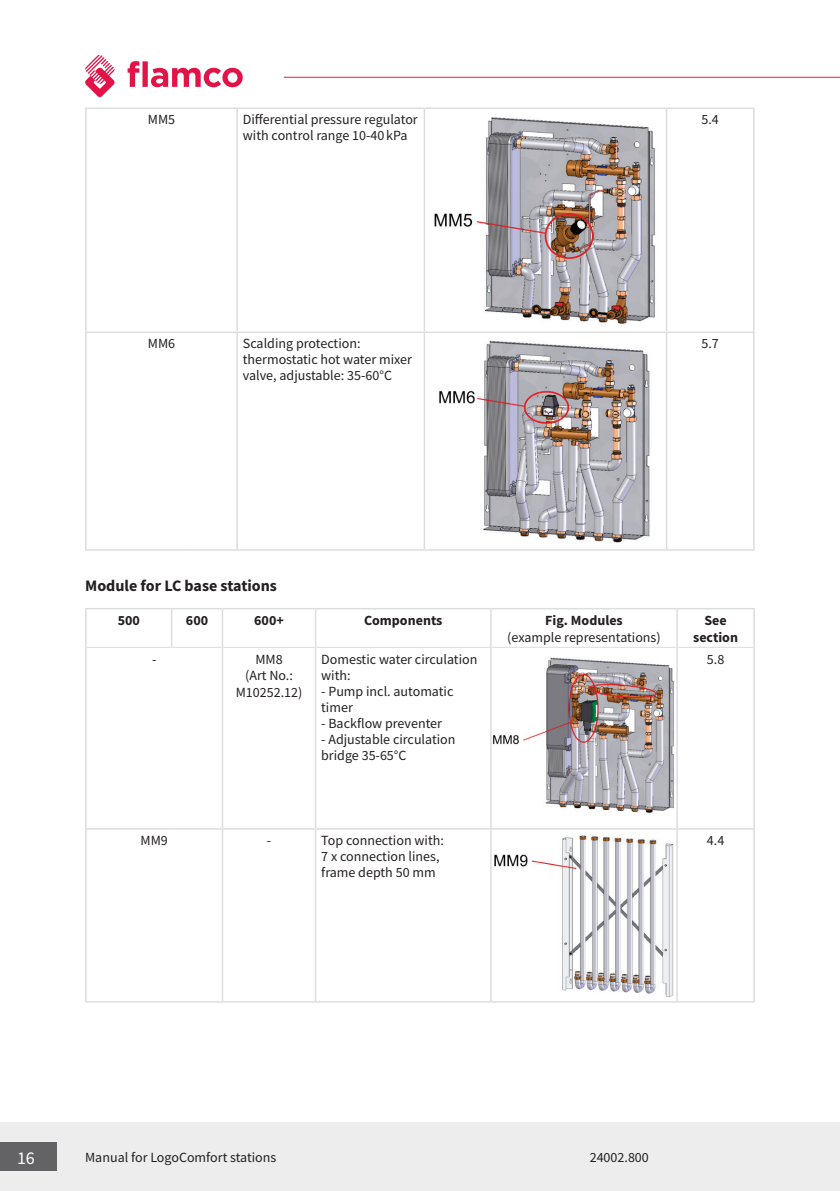
<style>
.page{position:relative;width:840px;height:1191px;background:#fff}
.page>*{position:absolute;margin:0;border:0;box-sizing:border-box;transform-origin:0 0}
.t1{font:18px "Source Sans Pro";color:#fff}
.t2{font:700 16px "Source Sans Pro";color:#231f20}
.t3{font:14px/16px "Source Sans Pro";color:#231f20}
.t4{font:700 14px/16.8px "Source Sans Pro";color:#231f20;text-align:center}
</style>
<div class="page">
<hr style="left:283px;top:77px;width:556px;height:1px;background:#ee1d23">
<svg style="left:127px;top:61px;width:115px;height:26px"></svg>
<svg style="left:85px;top:55px;width:30px;height:42px"></svg>
<div style="left:0;top:1123px;width:839px;height:68px;background:#ededee"></div>
<div style="left:0;top:1142px;width:57px;height:29px;background:#636366"></div>
<hr style="left:85px;top:107px;width:55px;height:2px;background:#dcdddf">
<hr style="left:85px;top:109px;width:2px;height:222px;background:#dcdddf">
<hr style="left:140px;top:107px;width:50px;height:2px;background:#dcdddf">
<hr style="left:190px;top:107px;width:47px;height:2px;background:#dcdddf">
<hr style="left:237px;top:107px;width:187px;height:2px;background:#dcdddf">
<hr style="left:236px;top:109px;width:2px;height:222px;background:#dcdddf">
<hr style="left:424px;top:107px;width:242px;height:2px;background:#dcdddf">
<hr style="left:423px;top:109px;width:2px;height:222px;background:#dcdddf">
<hr style="left:666px;top:107px;width:88px;height:2px;background:#dcdddf">
<hr style="left:665px;top:109px;width:2px;height:222px;background:#dcdddf">
<hr style="left:752px;top:109px;width:2px;height:222px;background:#dcdddf">
<hr style="left:85px;top:331px;width:55px;height:2px;background:#dcdddf">
<hr style="left:85px;top:333px;width:2px;height:216px;background:#dcdddf">
<hr style="left:140px;top:331px;width:50px;height:2px;background:#dcdddf">
<hr style="left:190px;top:331px;width:47px;height:2px;background:#dcdddf">
<hr style="left:237px;top:331px;width:187px;height:2px;background:#dcdddf">
<hr style="left:236px;top:333px;width:2px;height:216px;background:#dcdddf">
<hr style="left:424px;top:331px;width:242px;height:2px;background:#dcdddf">
<hr style="left:423px;top:333px;width:2px;height:216px;background:#dcdddf">
<hr style="left:666px;top:331px;width:88px;height:2px;background:#dcdddf">
<hr style="left:665px;top:333px;width:2px;height:216px;background:#dcdddf">
<hr style="left:752px;top:333px;width:2px;height:216px;background:#dcdddf">
<hr style="left:85px;top:549px;width:55px;height:2px;background:#dcdddf">
<hr style="left:140px;top:549px;width:50px;height:2px;background:#dcdddf">
<hr style="left:190px;top:549px;width:47px;height:2px;background:#dcdddf">
<hr style="left:237px;top:549px;width:187px;height:2px;background:#dcdddf">
<hr style="left:424px;top:549px;width:242px;height:2px;background:#dcdddf">
<hr style="left:666px;top:549px;width:88px;height:2px;background:#dcdddf">
<img style="left:434px;top:117px;width:221px;height:207px">
<img style="left:439px;top:340px;width:211px;height:203px">
<hr style="left:85px;top:608px;width:86px;height:1px;background:#dcdddf">
<hr style="left:85px;top:609px;width:2px;height:38px;background:#dcdddf">
<hr style="left:171px;top:608px;width:51px;height:1px;background:#dcdddf">
<hr style="left:171px;top:609px;width:1px;height:38px;background:#dcdddf">
<hr style="left:222px;top:608px;width:93px;height:1px;background:#dcdddf">
<hr style="left:221px;top:609px;width:2px;height:38px;background:#dcdddf">
<hr style="left:87px;top:647px;width:84px;height:1px;background:#dcdddf">
<hr style="left:171px;top:647px;width:51px;height:1px;background:#dcdddf">
<hr style="left:222px;top:647px;width:92px;height:1px;background:#dcdddf">
<hr style="left:316px;top:647px;width:174px;height:1px;background:#dcdddf">
<hr style="left:491px;top:647px;width:185px;height:1px;background:#dcdddf">
<hr style="left:677px;top:647px;width:76px;height:1px;background:#dcdddf">
<hr style="left:315px;top:608px;width:175px;height:1px;background:#dcdddf">
<hr style="left:314px;top:609px;width:2px;height:38px;background:#dcdddf">
<hr style="left:490px;top:608px;width:186px;height:1px;background:#dcdddf">
<hr style="left:490px;top:609px;width:1px;height:38px;background:#dcdddf">
<hr style="left:676px;top:608px;width:78px;height:1px;background:#dcdddf">
<hr style="left:676px;top:609px;width:1px;height:38px;background:#dcdddf">
<hr style="left:753px;top:609px;width:1px;height:38px;background:#dcdddf">
<hr style="left:85px;top:647px;width:2px;height:181px;background:#dcdddf">
<hr style="left:221px;top:648px;width:2px;height:180px;background:#dcdddf">
<hr style="left:314px;top:647px;width:2px;height:181px;background:#dcdddf">
<hr style="left:490px;top:647px;width:1px;height:181px;background:#dcdddf">
<hr style="left:676px;top:647px;width:1px;height:181px;background:#dcdddf">
<hr style="left:753px;top:647px;width:1px;height:181px;background:#dcdddf">
<hr style="left:85px;top:828px;width:86px;height:1px;background:#dcdddf">
<hr style="left:85px;top:829px;width:2px;height:172px;background:#dcdddf">
<hr style="left:171px;top:828px;width:51px;height:1px;background:#dcdddf">
<hr style="left:222px;top:828px;width:93px;height:1px;background:#dcdddf">
<hr style="left:221px;top:829px;width:2px;height:172px;background:#dcdddf">
<hr style="left:315px;top:828px;width:175px;height:1px;background:#dcdddf">
<hr style="left:314px;top:829px;width:2px;height:172px;background:#dcdddf">
<hr style="left:490px;top:828px;width:186px;height:1px;background:#dcdddf">
<hr style="left:490px;top:829px;width:1px;height:172px;background:#dcdddf">
<hr style="left:676px;top:828px;width:78px;height:1px;background:#dcdddf">
<hr style="left:676px;top:829px;width:1px;height:172px;background:#dcdddf">
<hr style="left:753px;top:829px;width:1px;height:172px;background:#dcdddf">
<hr style="left:85px;top:1001px;width:86px;height:1px;background:#dcdddf">
<hr style="left:171px;top:1001px;width:51px;height:1px;background:#dcdddf">
<hr style="left:222px;top:1001px;width:93px;height:1px;background:#dcdddf">
<hr style="left:315px;top:1001px;width:175px;height:1px;background:#dcdddf">
<hr style="left:490px;top:1001px;width:186px;height:1px;background:#dcdddf">
<hr style="left:676px;top:1001px;width:78px;height:1px;background:#dcdddf">
<img style="left:493px;top:657px;width:181px;height:156px">
<img style="left:494px;top:835px;width:180px;height:161px">
<p class="t3" style="left:148px;top:112px;width:29px">MM5</p>
<p class="t3" style="left:243px;top:112px;width:176px">Differential pressure regulator with control range 10-40 kPa</p>
<p class="t3" style="left:701px;top:112px;width:19px">5.4</p>
<p class="t3" style="left:148px;top:336px;width:29px">MM6</p>
<p class="t3" style="left:243px;top:336px;width:170px">Scalding protection: thermostatic hot water mixer valve, adjustable: 35-60°C</p>
<p class="t3" style="left:701px;top:336px;width:19px">5.7</p>
<p class="t2" style="left:85px;top:575px;width:193px">Module for LC base stations</p>
<p class="t4" style="left:118px;top:611px;width:24px">500</p>
<p class="t4" style="left:186px;top:611px;width:24px">600</p>
<p class="t4" style="left:254px;top:611px;width:31px">600+</p>
<p class="t4" style="left:364px;top:611px;width:80px">Components</p>
<p class="t4" style="left:545px;top:611px;width:79px">Fig. Modules</p>
<p class="t3" style="left:507px;top:629px;width:155px">(example representations)</p>
<p class="t3" style="left:152px;top:651px;width:6px">-</p>
<p class="t3" style="left:235px;top:650px;width:68px;line-height:16.8px;text-align:center">MM8<br>(Art No.:<br>M10252.12)</p>
<p class="t3" style="left:321px;top:651px;width:158px">Domestic water circulation with:</p>
<p class="t3" style="left:321px;top:683px;width:134px">- Pump incl. automatic timer</p>
<p class="t3" style="left:321px;top:715px;width:122px">- Backflow preventer</p>
<p class="t3" style="left:321px;top:731px;width:136px">- Adjustable circulation bridge 35-65°C</p>
<p class="t4" style="left:692px;top:611px;width:46px">See section</p>
<p class="t3" style="left:706px;top:651px;width:19px">5.8</p>
<p class="t3" style="left:140px;top:832px;width:29px">MM9</p>
<p class="t3" style="left:267px;top:832px;width:6px">-</p>
<p class="t3" style="left:321px;top:832px;width:124px">Top connection with:<br>7 x connection lines, frame depth 50 mm</p>
<p class="t3" style="left:706px;top:832px;width:19px">4.4</p>
<p class="t1" style="left:17px;top:1146px;width:19px">16</p>
<p class="t3" style="left:85px;top:1149px;width:193px">Manual for LogoComfort stations</p>
<p class="t3" style="left:589px;top:1149px;width:61px">24002.800</p>
</div>
